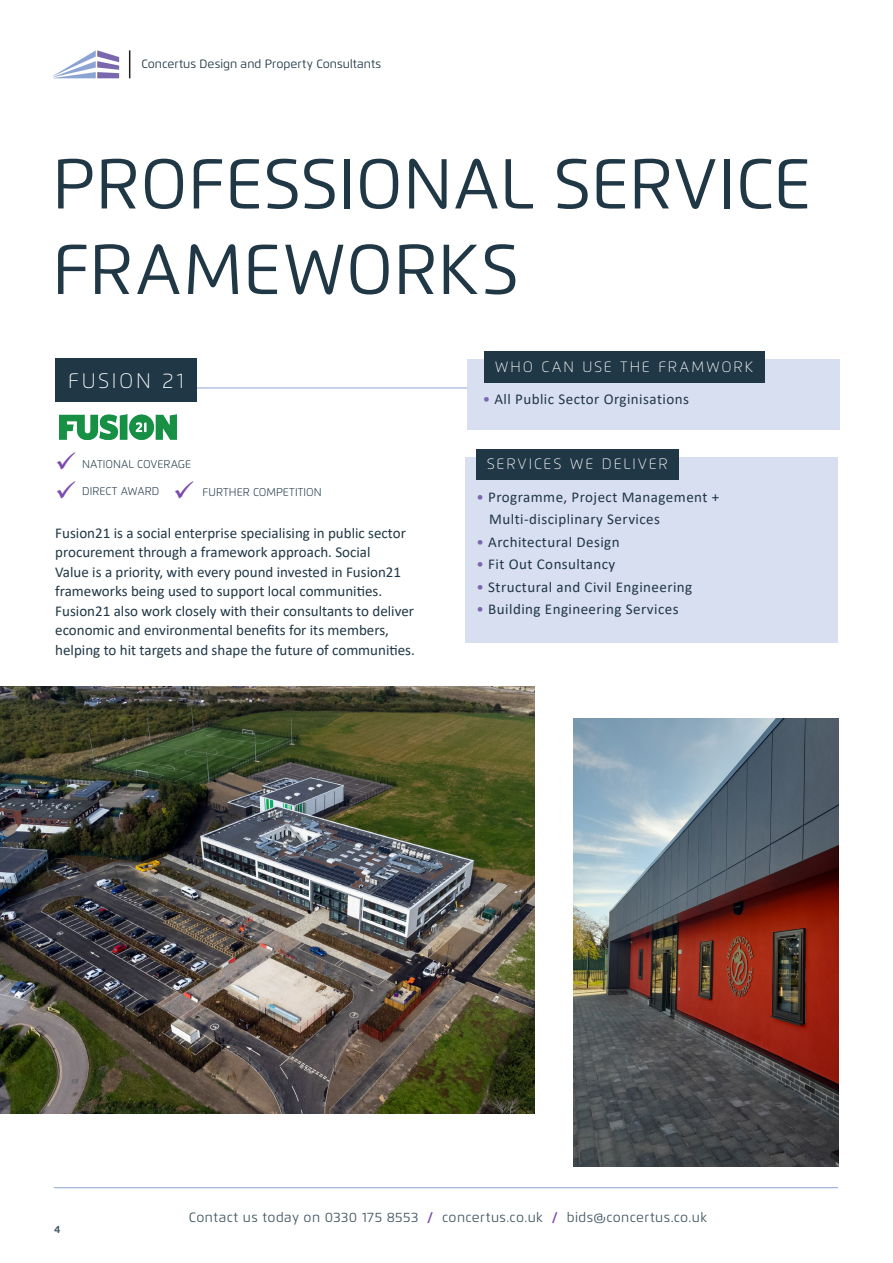
<style>
.page{position:relative;width:893px;height:1263px;background:#fff}
.page>*{position:absolute;margin:0;border:0;box-sizing:border-box;transform-origin:0 0}
.t1{font:70.5px/85.5px "Flexo";color:#203746}
.t2{font:100 21px "Flexo";letter-spacing:.13em;color:#fff}
.t3{font:15px/19.5px "Calibri";color:#203746}
.t4{font:15px/22.5px "Calibri";letter-spacing:.03em;color:#203746}
.t5{font:100 15px "Flexo";letter-spacing:.125em;color:#fff}
.t6{font:13.5px "Flexo";letter-spacing:.03em;color:#445964}
.t7{font:12px "Flexo";color:#203746}
.t8{font:300 11.25px "Flexo";color:#203746}
.t9{font:700 10.5px "Flexo";color:#445964}
.s1{color:#7c4aad}
.s2{color:#7a67ae}
.s3{font-weight:700;color:#7c4aad}
</style>
<div class="page">
<hr style="left:54px;top:1187px;width:784px;height:1px;background:#8ba4d4">
<svg style="left:129px;top:50px;width:1px;height:28px"></svg>
<svg style="left:53px;top:50px;width:66px;height:28px"></svg>
<img style="left:0;top:687px;width:534px;height:426px">
<img style="left:59px;top:414px;width:118px;height:26px">
<hr style="left:58px;top:388px;width:757px;height:1px;background:#8ba4d4">
<div style="left:55px;top:358px;width:141px;height:43px;background:#203746"></div>
<img style="left:573px;top:719px;width:265px;height:447px">
<div style="left:467px;top:360px;width:373px;height:70px;background:#d8dff0"></div>
<div style="left:466px;top:457px;width:372px;height:186px;background:#d8dff0"></div>
<div style="left:476px;top:449px;width:203px;height:30px;background:#203746"></div>
<div style="left:484px;top:351px;width:281px;height:32px;background:#203746"></div>
<p class="t7" style="left:141px;top:57px;width:241px">Concertus Design and Property Consultants</p>
<h1 class="t1" style="left:52px;top:141px;width:760px">PROFESSIONAL SERVICE<br>FRAMEWORKS</h1>
<h2 class="t2" style="left:68px;top:368px;width:117px">FUSION 21</h2>
<p class="t8" style="left:55px;top:457px;width:137px"><span class="s1">✓</span> NATIONAL COVERAGE</p>
<p class="t8" style="left:55px;top:484px;width:106px"><span class="s1">✓</span> DIRECT AWARD</p>
<p class="t8" style="left:173px;top:486px;width:150px"><span class="s1">✓</span> FURTHER COMPETITION</p>
<p class="t3" style="left:55px;top:522px;width:361px">Fusion21 is a social enterprise specialising in public sector procurement through a framework approach. Social<br>Value is a priority, with every pound invested in Fusion21 frameworks being used to support local communities.<br>Fusion21 also work closely with their consultants to deliver economic and environmental benefits for its members, helping to hit targets and shape the future of communities.</p>
<p class="t5" style="left:495px;top:357px;width:260px">WHO CAN USE THE FRAMWORK</p>
<p class="t4" style="left:483px;top:388px;width:208px"><span class="s2">•</span> All Public Sector Orginisations</p>
<p class="t5" style="left:487px;top:455px;width:182px">SERVICES WE DELIVER</p>
<p class="t4" style="left:489px;top:485px;width:231px;text-indent:-13px"><span class="s2">•</span> Programme, Project Management +<br>Multi-disciplinary Services</p>
<p class="t4" style="left:476px;top:530px;width:145px"><span class="s2">•</span> Architectural Design</p>
<p class="t4" style="left:476px;top:553px;width:140px"><span class="s2">•</span> Fit Out Consultancy</p>
<p class="t4" style="left:476px;top:575px;width:217px"><span class="s2">•</span> Structural and Civil Engineering</p>
<p class="t4" style="left:476px;top:598px;width:204px"><span class="s2">•</span> Building Engineering Services</p>
<p class="t9" style="left:54px;top:1223px;width:8px">4</p>
<p class="t6" style="left:189px;top:1209px;width:520px">Contact us today on 0330 175 8553 <span class="s3">/</span> concertus.co.uk <span class="s3">/</span> bids@concertus.co.uk</p>
</div>
